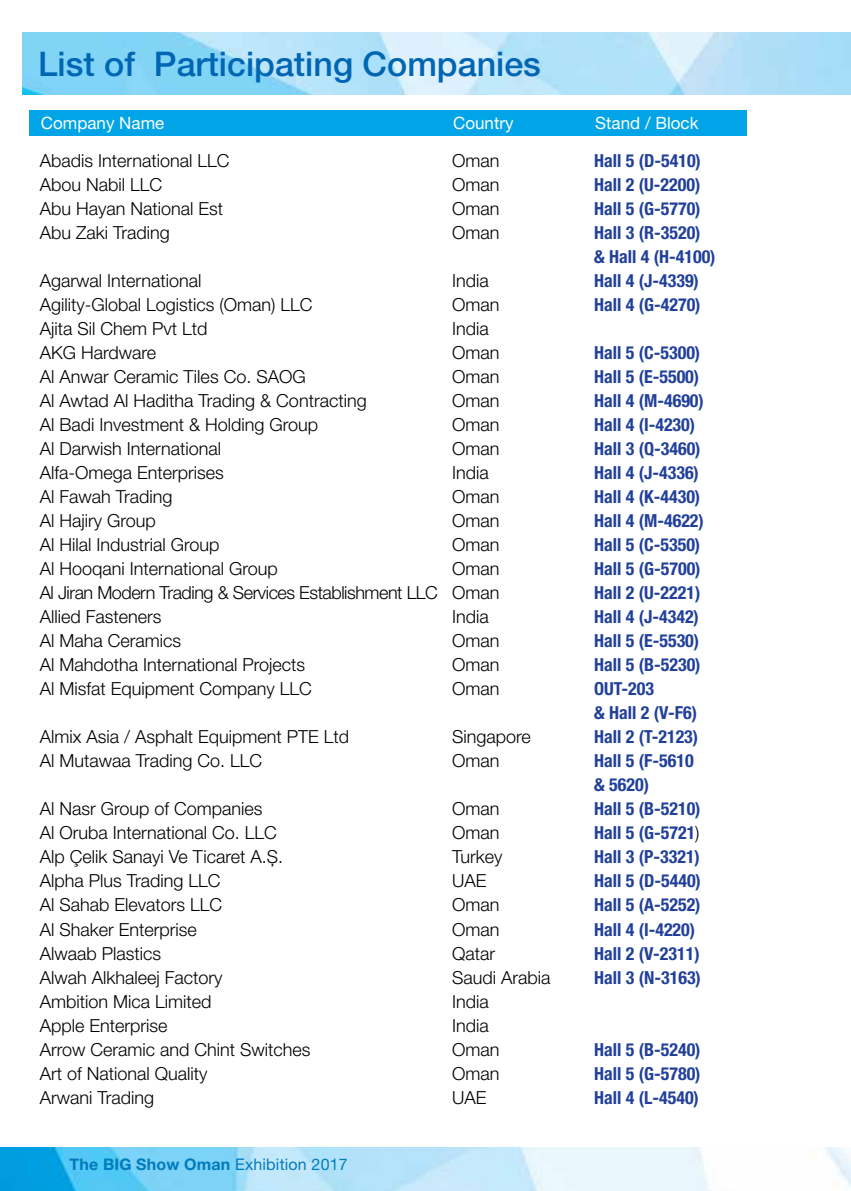
<style>
.page{position:relative;width:851px;height:1191px;background:#fff}
.page>*{position:absolute;margin:0;border:0;box-sizing:border-box;transform-origin:0 0}
.t1{font:500 34px "Helvetica Neue LT Pro";color:#0066b3}
.t2{font:300 18px "Helvetica Neue LT Pro";color:#000}
.t3{font:700 condensed 18px/24px "Helvetica Neue LT Pro";color:#21409a}
.t4{font:300 18px "Helvetica Neue LT Pro";letter-spacing:-.025em;color:#000}
.t5{font:17px "Helvetica Neue LT Pro";color:#fff}
.t6{font:700 16px "Helvetica Neue LT Std";letter-spacing:.01em;color:#007cbc}
.s1{font-weight:300;font-stretch:normal;color:#000}
.s2{font-weight:400}
</style>
<div class="page">
<img style="left:23px;top:32px;width:828px;height:62px">
<img style="left:0;top:1147px;width:850px;height:44px">
<div style="left:29px;top:111px;width:718px;height:25px;background:#00a4e7"></div>
<h1 class="t1" style="left:38px;top:44px;width:504px">List of Participating Companies</h1>
<p class="t5" style="left:41px;top:113px;width:125px">Company Name</p>
<p class="t5" style="left:453px;top:113px;width:62px">Country</p>
<p class="t5" style="left:595px;top:113px;width:105px">Stand / Block</p>
<p class="t2" style="left:40px;top:150px;width:191px">Abadis International LLC</p>
<p class="t2" style="left:452px;top:150px;width:49px">Oman</p>
<p class="t3" style="left:594px;top:149px;width:108px">Hall 5 (D-5410)</p>
<p class="t2" style="left:40px;top:174px;width:124px">Abou Nabil LLC</p>
<p class="t2" style="left:452px;top:174px;width:49px">Oman</p>
<p class="t3" style="left:594px;top:173px;width:108px">Hall 2 (U-2200)</p>
<p class="t2" style="left:40px;top:198px;width:185px">Abu Hayan National Est</p>
<p class="t2" style="left:452px;top:198px;width:49px">Oman</p>
<p class="t3" style="left:594px;top:197px;width:108px">Hall 5 (G-5770)</p>
<p class="t2" style="left:40px;top:222px;width:132px">Abu Zaki Trading</p>
<p class="t2" style="left:452px;top:222px;width:49px">Oman</p>
<p class="t3" style="left:594px;top:221px;width:123px">Hall 3 (R-3520) &amp; Hall 4 (H-4100)</p>
<p class="t2" style="left:40px;top:270px;width:163px">Agarwal International</p>
<p class="t2" style="left:452px;top:270px;width:38px">India</p>
<p class="t3" style="left:594px;top:269px;width:106px">Hall 4 (J-4339)</p>
<p class="t2" style="left:40px;top:294px;width:274px">Agility-Global Logistics (Oman) LLC</p>
<p class="t2" style="left:452px;top:294px;width:49px">Oman</p>
<p class="t3" style="left:594px;top:293px;width:108px">Hall 4 (G-4270)</p>
<p class="t2" style="left:40px;top:318px;width:169px">Ajita Sil Chem Pvt Ltd</p>
<p class="t2" style="left:452px;top:318px;width:38px">India</p>
<p class="t2" style="left:40px;top:342px;width:118px">AKG Hardware</p>
<p class="t2" style="left:452px;top:342px;width:49px">Oman</p>
<p class="t3" style="left:594px;top:341px;width:108px">Hall 5 (C-5300)</p>
<p class="t2" style="left:40px;top:366px;width:267px">Al Anwar Ceramic Tiles Co. SAOG</p>
<p class="t2" style="left:452px;top:366px;width:49px">Oman</p>
<p class="t3" style="left:594px;top:365px;width:107px">Hall 5 (E-5500)</p>
<p class="t2" style="left:40px;top:390px;width:328px">Al Awtad Al Haditha Trading &amp; Contracting</p>
<p class="t2" style="left:452px;top:390px;width:49px">Oman</p>
<p class="t3" style="left:594px;top:389px;width:111px">Hall 4 (M-4690)</p>
<p class="t2" style="left:40px;top:414px;width:280px">Al Badi Investment &amp; Holding Group</p>
<p class="t2" style="left:452px;top:414px;width:49px">Oman</p>
<p class="t3" style="left:594px;top:413px;width:103px">Hall 4 (I-4230)</p>
<p class="t2" style="left:40px;top:438px;width:183px">Al Darwish International</p>
<p class="t2" style="left:452px;top:438px;width:49px">Oman</p>
<p class="t3" style="left:594px;top:437px;width:108px">Hall 3 (Q-3460)</p>
<p class="t2" style="left:40px;top:462px;width:186px">Alfa-Omega Enterprises</p>
<p class="t2" style="left:452px;top:462px;width:38px">India</p>
<p class="t3" style="left:594px;top:461px;width:106px">Hall 4 (J-4336)</p>
<p class="t2" style="left:40px;top:486px;width:134px">Al Fawah Trading</p>
<p class="t2" style="left:452px;top:486px;width:49px">Oman</p>
<p class="t3" style="left:594px;top:485px;width:108px">Hall 4 (K-4430)</p>
<p class="t2" style="left:40px;top:510px;width:118px">Al Hajiry Group</p>
<p class="t2" style="left:452px;top:510px;width:49px">Oman</p>
<p class="t3" style="left:594px;top:509px;width:111px">Hall 4 (M-4622)</p>
<p class="t2" style="left:40px;top:534px;width:181px">Al Hilal Industrial Group</p>
<p class="t2" style="left:452px;top:534px;width:49px">Oman</p>
<p class="t3" style="left:594px;top:533px;width:108px">Hall 5 (C-5350)</p>
<p class="t2" style="left:40px;top:558px;width:240px">Al Hooqani International Group</p>
<p class="t2" style="left:452px;top:558px;width:49px">Oman</p>
<p class="t3" style="left:594px;top:557px;width:108px">Hall 5 (G-5700)</p>
<p class="t4" style="left:40px;top:582px;width:461px">Al Jiran Modern Trading &amp; Services Establishment LLC Oman</p>
<p class="t3" style="left:594px;top:581px;width:108px">Hall 2 (U-2221)</p>
<p class="t2" style="left:40px;top:606px;width:123px">Allied Fasteners</p>
<p class="t2" style="left:452px;top:606px;width:38px">India</p>
<p class="t3" style="left:594px;top:605px;width:106px">Hall 4 (J-4342)</p>
<p class="t2" style="left:40px;top:630px;width:143px">Al Maha Ceramics</p>
<p class="t2" style="left:452px;top:630px;width:49px">Oman</p>
<p class="t3" style="left:594px;top:629px;width:107px">Hall 5 (E-5530)</p>
<p class="t2" style="left:40px;top:654px;width:267px">Al Mahdotha International Projects</p>
<p class="t2" style="left:452px;top:654px;width:49px">Oman</p>
<p class="t3" style="left:594px;top:653px;width:108px">Hall 5 (B-5230)</p>
<p class="t2" style="left:40px;top:678px;width:274px">Al Misfat Equipment Company LLC</p>
<p class="t2" style="left:452px;top:678px;width:49px">Oman</p>
<p class="t3" style="left:594px;top:677px;width:104px">OUT-203<br>&amp; Hall 2 (V-F6)</p>
<p class="t2" style="left:40px;top:726px;width:311px">Almix Asia / Asphalt Equipment PTE Ltd</p>
<p class="t2" style="left:452px;top:726px;width:80px">Singapore</p>
<p class="t3" style="left:594px;top:725px;width:106px">Hall 2 (T-2123)</p>
<p class="t2" style="left:40px;top:750px;width:224px">Al Mutawaa Trading Co. LLC</p>
<p class="t2" style="left:452px;top:750px;width:49px">Oman</p>
<p class="t3" style="left:594px;top:749px;width:101px">Hall 5 (F-5610 &amp; 5620)</p>
<p class="t2" style="left:40px;top:798px;width:224px">Al Nasr Group of Companies</p>
<p class="t2" style="left:452px;top:798px;width:49px">Oman</p>
<p class="t3" style="left:594px;top:797px;width:108px">Hall 5 (B-5210)</p>
<p class="t2" style="left:40px;top:822px;width:239px">Al Oruba International Co. LLC</p>
<p class="t2" style="left:452px;top:822px;width:49px">Oman</p>
<p class="t3" style="left:594px;top:821px;width:107px">Hall 5 (G-5721<span class="s1">)</span></p>
<p class="t2" style="left:40px;top:846px;width:245px">Alp Çelik Sanayi Ve Ticaret A.Ş.</p>
<p class="t2" style="left:452px;top:846px;width:52px">Turkey</p>
<p class="t3" style="left:594px;top:845px;width:107px">Hall 3 (P-3321)</p>
<p class="t2" style="left:40px;top:870px;width:182px">Alpha Plus Trading LLC</p>
<p class="t2" style="left:452px;top:870px;width:36px">UAE</p>
<p class="t3" style="left:594px;top:869px;width:108px">Hall 5 (D-5440)</p>
<p class="t2" style="left:40px;top:894px;width:184px">Al Sahab Elevators LLC</p>
<p class="t2" style="left:452px;top:894px;width:49px">Oman</p>
<p class="t3" style="left:594px;top:893px;width:108px">Hall 5 (A-5252)</p>
<p class="t2" style="left:40px;top:918px;width:159px">Al Shaker Enterprise</p>
<p class="t2" style="left:452px;top:918px;width:49px">Oman</p>
<p class="t3" style="left:594px;top:917px;width:103px">Hall 4 (I-4220)</p>
<p class="t2" style="left:40px;top:942px;width:123px">Alwaab Plastics</p>
<p class="t2" style="left:452px;top:942px;width:45px">Qatar</p>
<p class="t3" style="left:594px;top:941px;width:107px">Hall 2 (V-2311)</p>
<p class="t2" style="left:40px;top:966px;width:184px">Alwah Alkhaleej Factory</p>
<p class="t2" style="left:452px;top:966px;width:100px">Saudi Arabia</p>
<p class="t3" style="left:594px;top:965px;width:108px">Hall 3 (N-3163)</p>
<p class="t2" style="left:40px;top:990px;width:173px">Ambition Mica Limited</p>
<p class="t2" style="left:452px;top:990px;width:38px">India</p>
<p class="t2" style="left:40px;top:1014px;width:129px">Apple Enterprise</p>
<p class="t2" style="left:452px;top:1014px;width:38px">India</p>
<p class="t2" style="left:40px;top:1038px;width:272px">Arrow Ceramic and Chint Switches</p>
<p class="t2" style="left:452px;top:1038px;width:49px">Oman</p>
<p class="t3" style="left:594px;top:1036px;width:108px">Hall 5 (B-5240)</p>
<p class="t2" style="left:40px;top:1062px;width:169px">Art of National Quality</p>
<p class="t2" style="left:452px;top:1062px;width:49px">Oman</p>
<p class="t3" style="left:594px;top:1060px;width:108px">Hall 5 (G-5780)</p>
<p class="t2" style="left:40px;top:1086px;width:116px">Arwani Trading</p>
<p class="t2" style="left:452px;top:1086px;width:36px">UAE</p>
<p class="t3" style="left:594px;top:1084px;width:106px">Hall 4 (L-4540)</p>
<p class="t6" style="left:69px;top:1154px;width:280px">The BIG Show Oman <span class="s2">Exhibition 2017</span></p>
</div>
